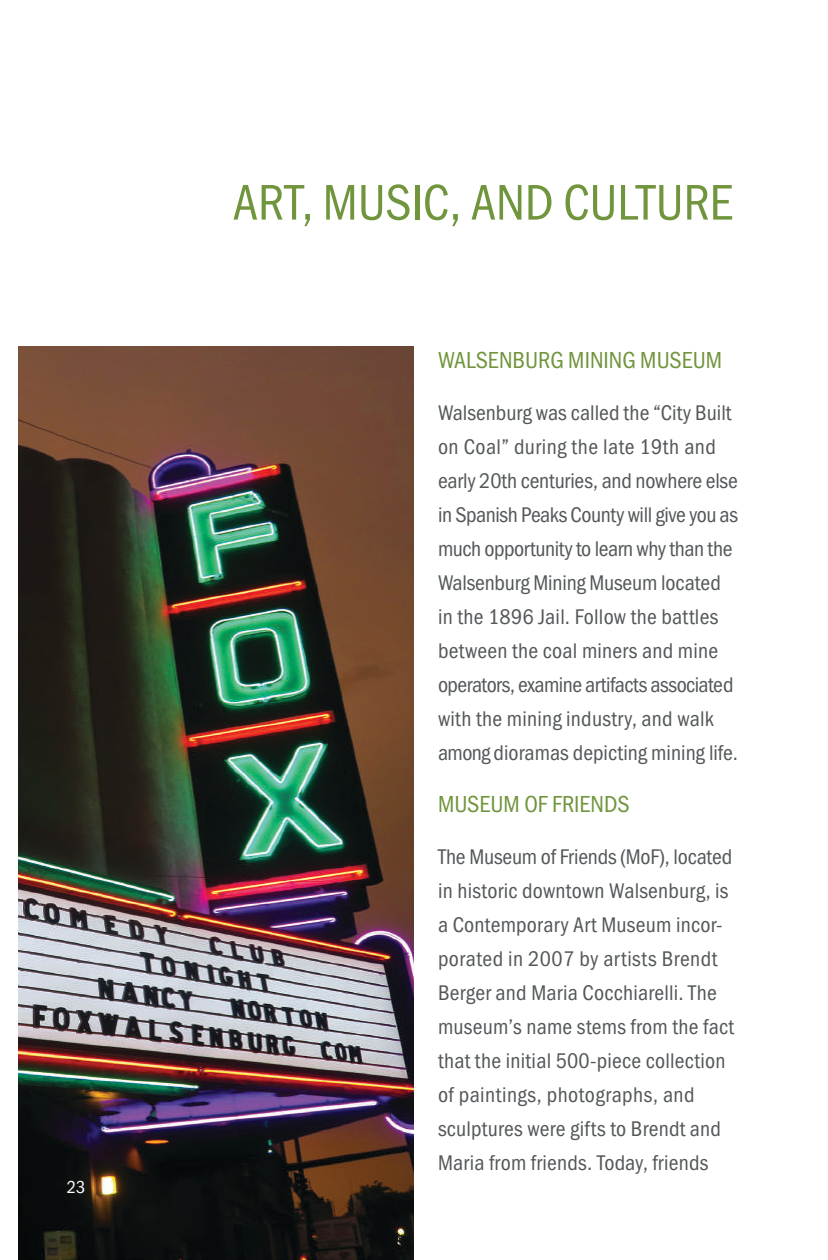
<style>
.page{position:relative;width:828px;height:1260px;background:#fff}
.page>*{position:absolute;margin:0;border:0;box-sizing:border-box;transform-origin:0 0}
.t1{font:51.8px "Franklin Gothic URW Con Boo";color:#71953d}
.t2{font:24px "Franklin Gothic URW Con Boo";color:#71953d}
.t3{font:22px/34px "Franklin Gothic URW Con Boo";letter-spacing:.01em;color:#54585a}
.t4{font:18px "Franklin Gothic URW Con Boo";color:#fff}
</style>
<div class="page">
<img style="left:18px;top:346px;width:396px;height:914px">
<p class="t4" style="left:67px;top:1176px;width:20px">23</p>
<h1 class="t1" style="left:233px;top:170px;width:502px">ART, MUSIC, AND CULTURE</h1>
<p class="t2" style="left:438px;top:345px;width:286px">WALSENBURG MINING MUSEUM</p>
<p class="t3" style="left:438px;top:395px;width:301px">Walsenburg was called the “City Built on Coal” during the late 19th and early 20th centuries, and nowhere else in Spanish Peaks County will give you as much opportunity to learn why than the Walsenburg Mining Museum located in the 1896 Jail. Follow the battles between the coal miners and mine operators, examine artifacts associated with the mining industry, and walk among dioramas depicting mining life.</p>
<p class="t2" style="left:438px;top:789px;width:193px">MUSEUM OF FRIENDS</p>
<p class="t3" style="left:438px;top:839px;width:298px">The Museum of Friends (MoF), located in historic downtown Walsenburg, is a Contemporary Art Museum incor&shy;porated in 2007 by artists Brendt Berger and Maria Cocchiarelli. The museum’s name stems from the fact that the initial 500-piece collection of paintings, photographs, and sculptures were gifts to Brendt and Maria from friends. Today, friends</p>
</div>
